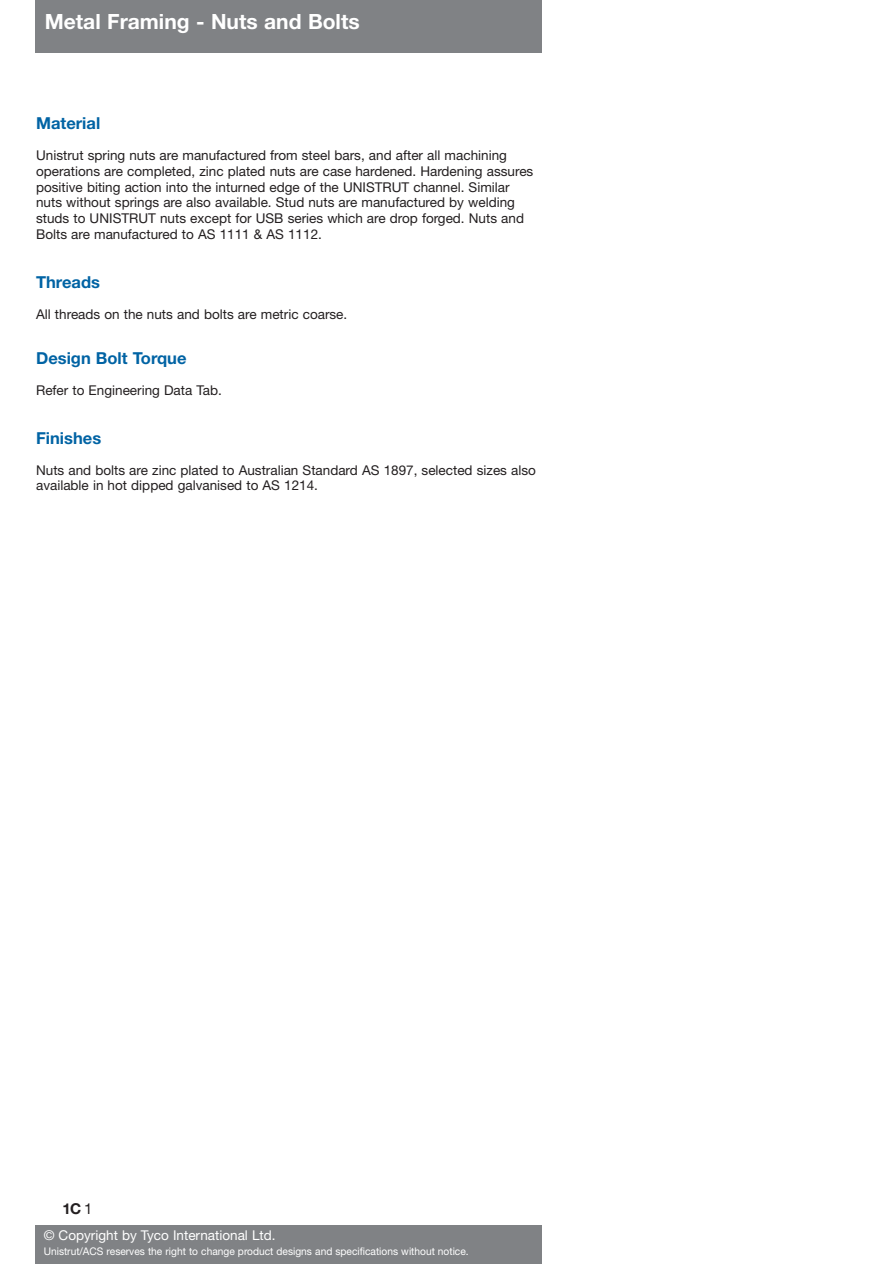
<style>
.page{position:relative;width:893px;height:1264px;background:#fff}
.page>*{position:absolute;margin:0;border:0;box-sizing:border-box;transform-origin:0 0}
.t1{font:700 21px "Helvetica Neue";color:#fff}
.t2{font:700 16.5px "Helvetica Neue";color:#0063a4}
.t3{font:700 15px "Helvetica Neue";color:#231f20}
.t4{font:13.5px/15.9px "Helvetica Neue";color:#231f20}
.t5{font:13.5px "Helvetica Neue";color:#fff}
.t6{font:10.5px "Helvetica Neue";color:#fff}
.s1{font-weight:400}
</style>
<div class="page">
<div style="left:35px;top:1225px;width:506px;height:39px;background:#808285"></div>
<div style="left:35px;top:0;width:506px;height:52px;background:#808285"></div>
<h1 class="t1" style="left:45px;top:14px;width:316px">Metal Framing - Nuts and Bolts</h1>
<p class="t2" style="left:36px;top:118px;width:66px">Material</p>
<p class="t4" style="left:36px;top:149px;width:498px">Unistrut spring nuts are manufactured from steel bars, and after all machining operations are completed, zinc plated nuts are case hardened. Hardening assures positive biting action into the inturned edge of the UNISTRUT channel. Similar nuts without springs are also available. Stud nuts are manufactured by welding studs to UNISTRUT nuts except for USB series which are drop forged. Nuts and Bolts are manufactured to AS 1111 &amp; AS 1112.</p>
<p class="t2" style="left:36px;top:276px;width:65px">Threads</p>
<p class="t4" style="left:36px;top:307px;width:312px">All threads on the nuts and bolts are metric coarse.</p>
<p class="t2" style="left:36px;top:352px;width:152px">Design Bolt Torque</p>
<p class="t4" style="left:36px;top:383px;width:187px">Refer to Engineering Data Tab.</p>
<p class="t2" style="left:36px;top:432px;width:67px">Finishes</p>
<p class="t4" style="left:36px;top:463px;width:501px">Nuts and bolts are zinc plated to Australian Standard AS 1897, selected sizes also available in hot dipped galvanised to AS 1214.</p>
<p class="t3" style="left:62px;top:1203px;width:31px">1C <span class="s1">1</span></p>
<p class="t5" style="left:44px;top:1230px;width:233px">© Copyright by Tyco International Ltd.</p>
<p class="t6" style="left:44px;top:1247px;width:426px">Unistrut/ACS reserves the right to change product designs and specifications without notice.</p>
</div>
